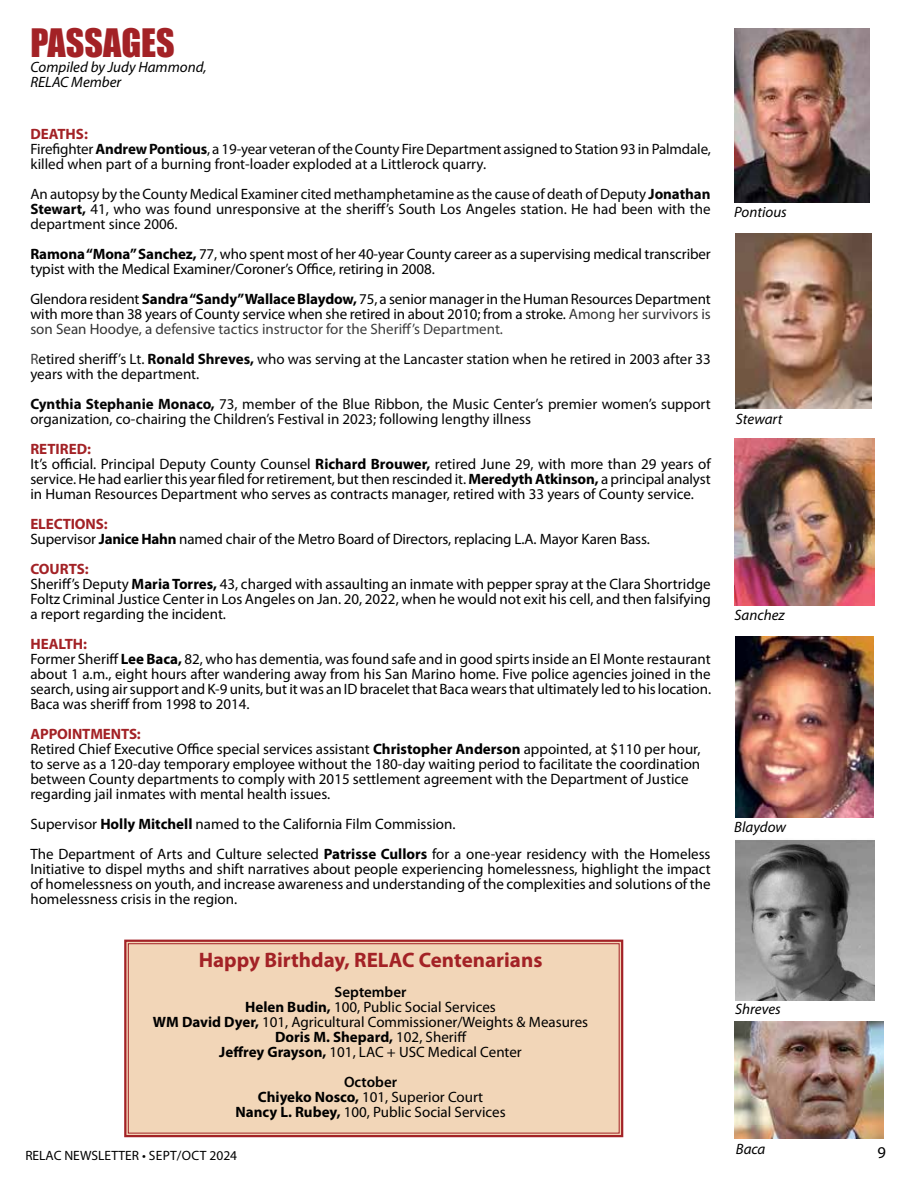
<style>
.page{position:relative;width:918px;height:1188px;background:#fff}
.page>*{position:absolute;margin:0;border:0;box-sizing:border-box;transform-origin:0 0}
.t1{font:36px "Impact";color:#a32226}
.t2{font:700 21px "Myriad Pro";color:#a32226}
.t3{font:16.5px "Myriad Pro";color:#000}
.t4{font:15px/15px "Myriad Pro";color:#000}
.t5{font:15px/15px "Myriad Pro";color:#050505}
.t6{font:italic 15px/15px "Myriad Pro";color:#000}
.t7{font:13.5px "Myriad Pro";color:#000}
.s1{font-weight:700;color:#a32226}
.s2{font-weight:700}
.s3{color:#333}
.s4{color:#3e3e3e}
.s5{font-weight:600}
</style>
<div class="page">
<div style="left:124px;top:939px;width:500px;height:199px;background:#f2d6b8"></div>
<div style="left:128px;top:943px;width:492px;height:190px;border:1px solid #a32226"></div>
<img style="left:734px;top:28px;width:136px;height:175px">
<img style="left:736px;top:233px;width:135px;height:175px">
<img style="left:734px;top:438px;width:141px;height:168px">
<img style="left:735px;top:636px;width:139px;height:182px">
<img style="left:735px;top:840px;width:140px;height:160px">
<img style="left:734px;top:1022px;width:150px;height:117px">
<h1 class="t1" style="left:30px;top:14px;width:146px">PASSAGES</h1>
<p class="t6" style="left:30px;top:59px;width:178px">Compiled by Judy Hammond,<br>RELAC Member</p>
<p class="t5" style="left:30px;top:126px;width:682px"><span class="s1">DEATHS:<br></span>Firefighter <span class="s2">Andrew Pontious</span>, a 19-year veteran of the County Fire Department assigned to Station 93 in Palmdale, killed when part of a burning front-loader exploded at a Littlerock quarry.</p>
<p class="t5" style="left:30px;top:186px;width:682px;text-align:justify">An autopsy by the County Medical Examiner cited methamphetamine as the cause of death of Deputy <span class="s2">Jonathan Stewart,</span> 41, who was found unresponsive at the sheriff’s South Los Angeles station. He had been with the department since 2006.</p>
<p class="t4" style="left:30px;top:246px;width:682px"><span class="s2">Ramona “Mona” Sanchez,</span> 77, who spent most of her 40-year County career as a supervising medical transcriber typist with the Medical Examiner/Coroner’s Office, retiring in 2008.</p>
<p class="t4" style="left:30px;top:291px;width:682px;text-align:justify">Glendora resident <span class="s2">Sandra “Sandy” Wallace Blaydow,</span> 75, a senior manager in the Human Resources Department with more than 38 years of County service when she retired in about 2010; from a stroke. <span class="s3">Among her survivors is son Sean Hoodye, a d</span><span class="s4">efensive tactics instructor for the Sheriff’s Department.</span></p>
<p class="t5" style="left:30px;top:351px;width:682px"><span class="s4">R</span>etired sheriff’s Lt. <span class="s2">Ronald Shreves,</span> who was serving at the Lancaster station when he retired in 2003 after 33 years with the department.</p>
<p class="t5" style="left:30px;top:396px;width:682px"><span class="s2">Cynthia Stephanie Monaco,</span> 73, member of the Blue Ribbon, the Music Center’s premier women’s support organization, co-chairing the Children’s Festival in 2023; following lengthy illness</p>
<p class="t4" style="left:30px;top:441px;width:682px"><span class="s1">RETIRED:<br></span>It’s official. Principal Deputy County Counsel <span class="s2">Richard Brouwer,</span> retired June 29, with more than 29 years of service. He had earlier this year filed for retirement, but then rescinded it. <span class="s2">Meredyth Atkinson,</span> a principal analyst in Human Resources Department who serves as contracts manager, retired with 33 years of County service.</p>
<p class="t4" style="left:30px;top:516px;width:621px"><span class="s1">ELECTIONS:<br></span>Supervisor <span class="s2">Janice Hahn</span> named chair of the Metro Board of Directors, replacing L.A. Mayor Karen Bass.</p>
<p class="t4" style="left:30px;top:561px;width:682px"><span class="s1">COURTS:<br></span>Sheriff’s Deputy <span class="s2">Maria Torres,</span> 43, charged with assaulting an inmate with pepper spray at the Clara Shortridge Foltz Criminal Justice Center in Los Angeles on Jan. 20, 2022, when he would not exit his cell, and then falsifying a report regarding the incident.</p>
<p class="t4" style="left:30px;top:636px;width:682px"><span class="s1">HEALTH:<br></span>Former Sheriff <span class="s2">Lee Baca,</span> 82, who has dementia, was found safe and in good spirts inside an El Monte restaurant about 1 a.m., eight hours after wandering away from his San Marino home. Five police agencies joined in the search, using air support and K-9 units, but it was an ID bracelet that Baca wears that ultimately led to his location.<br>Baca was sheriff from 1998 to 2014.</p>
<p class="t4" style="left:30px;top:726px;width:672px"><span class="s1">APPOINTMENTS:<br></span>Retired Chief Executive Office special services assistant <span class="s2">Christopher Anderson</span> appointed, at $110 per hour, to serve as a 120-day temporary employee without the 180-day waiting period to facilitate the coordination between County departments to comply with 2015 settlement agreement with the Department of Justice regarding jail inmates with mental health issues.</p>
<p class="t4" style="left:30px;top:808px;width:682px;line-height:30px">Supervisor <span class="s2">Holly Mitchell</span> named to the California Film Commission.<br>The Department of Arts and Culture selected <span class="s2">Patrisse Cullors</span> for a one-year residency with the Homeless</p>
<p class="t4" style="left:30px;top:861px;width:682px;text-align:justify">Initiative to dispel myths and shift narratives about people experiencing homelessness, highlight the impact of homelessness on youth, and increase awareness and understanding of the complexities and solutions of the homelessness crisis in the region.</p>
<h2 class="t2" style="left:199px;top:946px;width:345px">Happy Birthday, RELAC Centenarians</h2>
<p class="t4" style="left:153px;top:984px;width:437px;text-align:center"><span class="s5">September<br></span><span class="s2">Helen Budin,</span> 100, Public Social Services<br><span class="s2">WM David Dyer,</span> 101, Agricultural Commissioner/Weights &amp; Measures <span class="s2">Doris M. Shepard,</span> 102, Sheriff<br><span class="s2">Jeffrey Grayson,</span> 101, LAC + USC Medical Center</p>
<p class="t4" style="left:236px;top:1074px;width:272px;text-align:center"><span class="s5">October<br></span><span class="s2">Chiyeko Nosco,</span> 101, Superior Court<br><span class="s2">Nancy L. Rubey,</span> 100, Public Social Services</p>
<p class="t7" style="left:25px;top:1147px;width:213px">RELAC NEWSLETTER • SEPT/OCT 2024</p>
<p class="t6" style="left:734px;top:205px;width:54px">Pontious</p>
<p class="t6" style="left:736px;top:411px;width:48px">Stewart</p>
<p class="t6" style="left:734px;top:607px;width:52px">Sanchez</p>
<p class="t6" style="left:734px;top:819px;width:53px">Blaydow</p>
<p class="t6" style="left:735px;top:1001px;width:47px">Shreves</p>
<p class="t6" style="left:736px;top:1141px;width:31px">Baca</p>
<p class="t3" style="left:878px;top:1143px;width:10px">9</p>
</div>
